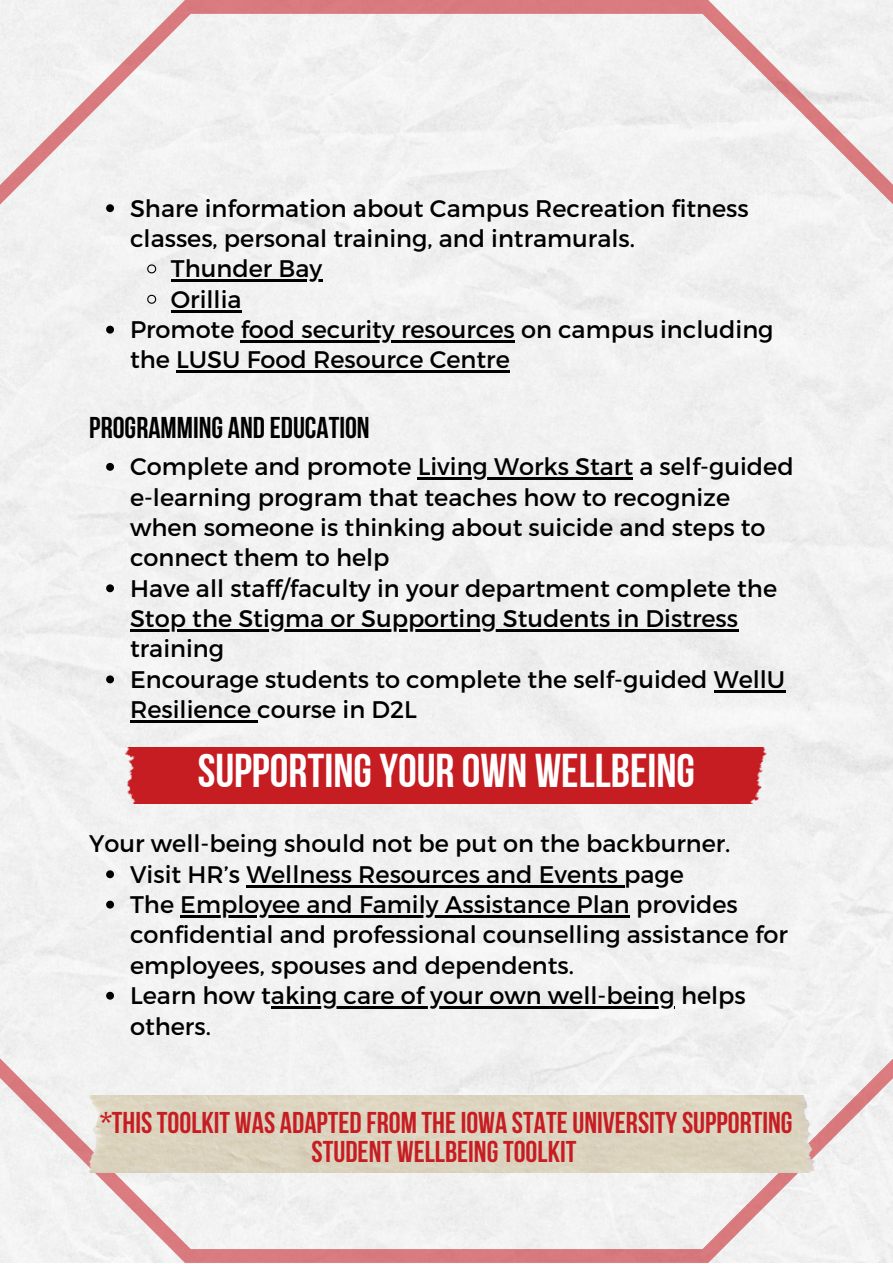
<style>
.page{position:relative;width:893px;height:1264px;background:#fff}
.page>*{position:absolute;margin:0;border:0;box-sizing:border-box;transform-origin:0 0}
.t1{font:47.25px "Bebas Neue Cyrillic";color:#fff}
.t2{font:700 30px/29.2px "Bebas Neue";color:#c61d23;text-align:center}
.t3{font:700 30px "Bebas Neue";color:#000}
.t4{font:24px/30.3px "Montserrat";color:#000}
</style>
<div class="page">
<div style="left:0;top:0;width:892px;height:1262px;background:#f1f1f1"></div>
<svg style="left:106px;top:204px;width:8px;height:8px"></svg>
<svg style="left:146px;top:263px;width:11px;height:11px"></svg>
<hr style="left:171px;top:279px;width:151px;height:3px;background:#000">
<svg style="left:146px;top:294px;width:11px;height:10px"></svg>
<hr style="left:171px;top:310px;width:70px;height:2px;background:#000">
<svg style="left:106px;top:326px;width:8px;height:7px"></svg>
<hr style="left:241px;top:340px;width:274px;height:2px;background:#000">
<hr style="left:176px;top:371px;width:333px;height:2px;background:#000">
<svg style="left:106px;top:463px;width:8px;height:8px"></svg>
<hr style="left:417px;top:477px;width:216px;height:3px;background:#000">
<svg style="left:106px;top:584px;width:8px;height:8px"></svg>
<hr style="left:130px;top:629px;width:608px;height:2px;background:#000">
<svg style="left:106px;top:675px;width:8px;height:8px"></svg>
<hr style="left:713px;top:690px;width:72px;height:2px;background:#000">
<hr style="left:130px;top:720px;width:121px;height:2px;background:#000">
<svg style="left:251px;top:720px;width:6px;height:2px"></svg>
<img style="left:80px;top:1095px;width:763px;height:77px">
<div style="left:126px;top:747px;width:640px;height:56px;background:#c61d23"></div>
<svg style="left:106px;top:870px;width:8px;height:8px"></svg>
<hr style="left:246px;top:885px;width:372px;height:2px;background:#000">
<svg style="left:618px;top:885px;width:6px;height:2px"></svg>
<svg style="left:106px;top:900px;width:8px;height:8px"></svg>
<hr style="left:180px;top:915px;width:264px;height:2px;background:#000">
<hr style="left:444px;top:915px;width:185px;height:2px;background:#000">
<svg style="left:106px;top:991px;width:8px;height:8px"></svg>
<hr style="left:271px;top:1006px;width:403px;height:2px;background:#000">
<p class="t4" style="left:130px;top:192px;width:620px">Share information about Campus Recreation fitness</p>
<p class="t4" style="left:130px;top:222px;width:506px">classes, personal training, and intramurals.</p>
<p class="t4" style="left:171px;top:252px;width:153px">Thunder Bay</p>
<p class="t4" style="left:171px;top:283px;width:72px">Orillia</p>
<p class="t4" style="left:130px;top:313px;width:645px">Promote food security resources on campus including</p>
<p class="t4" style="left:130px;top:343px;width:381px">the LUSU Food Resource Centre</p>
<p class="t3" style="left:89px;top:415px;width:282px">PROGRAMMING AND EDUCATION</p>
<p class="t4" style="left:130px;top:450px;width:665px">Complete and promote Living Works Start a self-guided e-learning program that teaches how to recognize when someone is thinking about suicide and steps to connect them to help<br>Have all staff/faculty in your department complete the Stop the Stigma or Supporting Students in Distress training<br>Encourage students to complete the self-guided WellU Resilience course in D2L</p>
<h1 class="t1" style="left:198px;top:751px;width:499px">SUPPORTING YOUR OWN WELLBEING</h1>
<p class="t4" style="left:89px;top:827px;width:642px">Your well-being should not be put on the backburner.</p>
<p class="t4" style="left:130px;top:857px;width:659px">Visit HR’s Wellness Resources and Events page<br>The Employee and Family Assistance Plan provides confidential and professional counselling assistance for employees, spouses and dependents.<br>Learn how taking care of your own well-being helps others.</p>
<p class="t2" style="left:100px;top:1110px;width:694px">*THISTOOLKIT WAS ADAPTED FROM THEIOWA STATEUNIVERSITYSUPPORTING<br>STUDENT WELLBEINGTOOLKIT</p>
</div>
